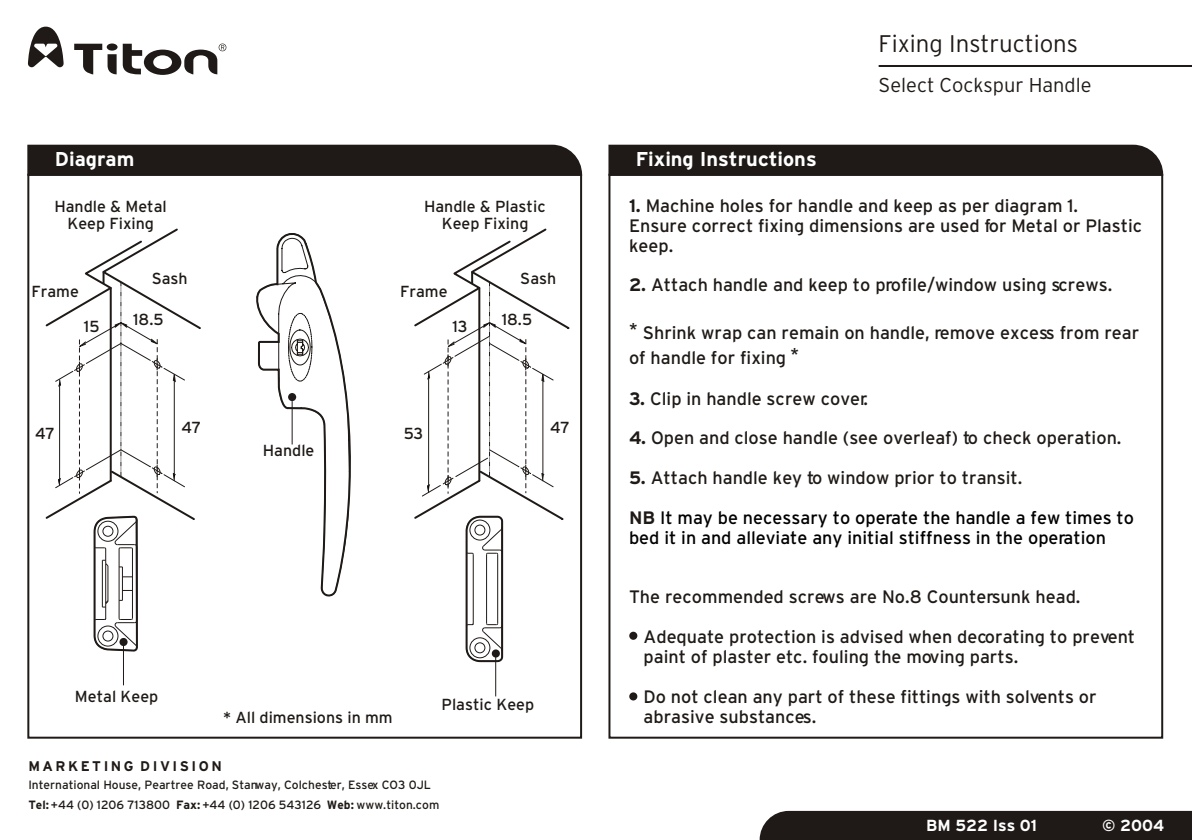
<style>
.page{position:relative;width:1192px;height:840px;background:#fff}
.page>*{position:absolute;margin:0;border:0;box-sizing:border-box;transform-origin:0 0}
.t1{font:300 24px "Interstate";color:#1f1a17}
.t2{font:700 20px "Interstate";color:#fff}
.t3{font:300 20px "Interstate";color:#1f1a17}
.t4{font:18px/19.8px "Interstate";color:#1f1a17}
.t5{font:18px "Interstate";color:#000}
.t6{font:16px/17.6px "Interstate";color:#1f1a17;text-align:center}
.t7{font:700 16px "Interstate";color:#fff}
.t8{font:700 14px "Interstate";letter-spacing:.18em;color:#1f1a17}
.t9{font:12px "Interstate";color:#1f1a17}
.s1{font-weight:700}
.s2{font-family:"Arial";font-size:22px}
.s3{font-weight:700;color:#1f1a17}
</style>
<div class="page">
<div style="left:760px;top:811px;width:432px;height:29px;background:#1f1a17"></div>
<svg style="left:74px;top:44px;width:152px;height:31px"></svg>
<svg style="left:28px;top:27px;width:36px;height:40px"></svg>
<svg style="left:608px;top:144px;width:556px;height:33px;background:#2d2826"></svg>
<svg style="left:27px;top:144px;width:556px;height:33px;background:#2d2825"></svg>
<hr style="left:879px;top:65px;width:313px;height:2px;background:#1f1a17">
<hr style="left:123px;top:643px;width:1px;height:42px;background:#1f1a17">
<hr style="left:495px;top:654px;width:1px;height:42px;background:#1f1a17">
<svg style="left:256px;top:233px;width:95px;height:364px"></svg>
<svg style="left:45px;top:228px;width:156px;height:424px"></svg>
<svg style="left:414px;top:228px;width:156px;height:435px"></svg>
<div style="left:119px;top:638px;width:9px;height:8px;background:#1f1a17;border-radius:50%"></div>
<div style="left:288px;top:393px;width:8px;height:8px;background:#1f1a17;border-radius:50%"></div>
<div style="left:492px;top:649px;width:8px;height:9px;background:#1f1a17;border-radius:50%"></div>
<div style="left:629px;top:692px;width:8px;height:8px;background:#1f1a17;border-radius:50%"></div>
<div style="left:629px;top:632px;width:8px;height:8px;background:#1f1a17;border-radius:50%"></div>
<h1 class="t1" style="left:879px;top:33px;width:201px">Fixing Instructions</h1>
<p class="t2" style="left:55px;top:149px;width:81px">Diagram</p>
<p class="t2" style="left:636px;top:149px;width:183px">Fixing Instructions</p>
<p class="t3" style="left:879px;top:76px;width:214px">Select Cockspur Handle</p>
<p class="t6" style="left:54px;top:198px;width:114px">Handle &amp; Metal<br>Keep Fixing</p>
<p class="t6" style="left:424px;top:198px;width:123px">Handle &amp; Plastic<br>Keep Fixing</p>
<p class="t6" style="left:31px;top:283px;width:49px">Frame</p>
<p class="t6" style="left:84px;top:318px;width:17px">15</p>
<p class="t6" style="left:152px;top:270px;width:37px">Sash</p>
<p class="t6" style="left:133px;top:311px;width:32px">18.5</p>
<p class="t6" style="left:400px;top:283px;width:49px">Frame</p>
<p class="t6" style="left:452px;top:318px;width:17px">13</p>
<p class="t6" style="left:520px;top:270px;width:37px">Sash</p>
<p class="t6" style="left:502px;top:311px;width:32px">18.5</p>
<p class="t6" style="left:35px;top:425px;width:21px">47</p>
<p class="t6" style="left:182px;top:419px;width:21px">47</p>
<p class="t6" style="left:404px;top:425px;width:21px">53</p>
<p class="t6" style="left:550px;top:419px;width:21px">47</p>
<p class="t6" style="left:263px;top:443px;width:53px">Handle</p>
<p class="t6" style="left:75px;top:689px;width:85px">Metal Keep</p>
<p class="t6" style="left:223px;top:710px;width:171px">* All dimensions in mm</p>
<p class="t6" style="left:442px;top:697px;width:94px">Plastic Keep</p>
<p class="t8" style="left:28px;top:760px;width:195px">MARKETING DIVISION</p>
<p class="t9" style="left:28px;top:799px;width:413px"><span class="s1">Tel:</span> +44 (0) 1206 713800 <span class="s1">Fax:</span> +44 (0) 1206 543126 <span class="s1">Web:</span> www.titon.com</p>
<p class="t9" style="left:28px;top:779px;width:404px">International House, Peartree Road, Stanway, Colchester, Essex CO3 0JL</p>
<p class="t4" style="left:629px;top:196px;width:515px"><span class="s1">1.</span> Machine holes for handle and keep as per diagram 1.<br>Ensure correct fixing dimensions are used for Metal or Plastic keep.</p>
<p class="t4" style="left:629px;top:276px;width:485px"><span class="s1">2.</span> Attach handle and keep to profile/window using screws.</p>
<p class="t4" style="left:629px;top:321px;width:512px;line-height:24.6px"><span class="s2">*</span> Shrink wrap can remain on handle, remove excess from rear of handle for fixing <span class="s2">*</span></p>
<p class="t4" style="left:629px;top:389px;width:240px"><span class="s1">3.</span> Clip in handle screw cover.</p>
<p class="t4" style="left:629px;top:429px;width:494px"><span class="s1">4.</span> Open and close handle (see overleaf) to check operation.</p>
<p class="t4" style="left:629px;top:469px;width:395px"><span class="s1">5.</span> Attach handle key to window prior to transit.</p>
<p class="t5" style="left:629px;top:509px;width:507px"><span class="s3">NB</span> It may be necessary to operate the handle a few times to</p>
<p class="t5" style="left:629px;top:529px;width:478px">bed it in and alleviate any initial stiffness in the operation</p>
<p class="t4" style="left:629px;top:588px;width:453px">The recommended screws are No.8 Countersunk head.</p>
<p class="t4" style="left:644px;top:628px;width:493px">Adequate protection is advised when decorating to prevent paint of plaster etc. fouling the moving parts.</p>
<p class="t4" style="left:644px;top:687px;width:455px">Do not clean any part of these fittings with solvents or abrasive substances.</p>
<p class="t7" style="left:926px;top:818px;width:112px">BM 522 Iss 01</p>
<p class="t7" style="left:1102px;top:818px;width:64px">© 2004</p>
</div>
